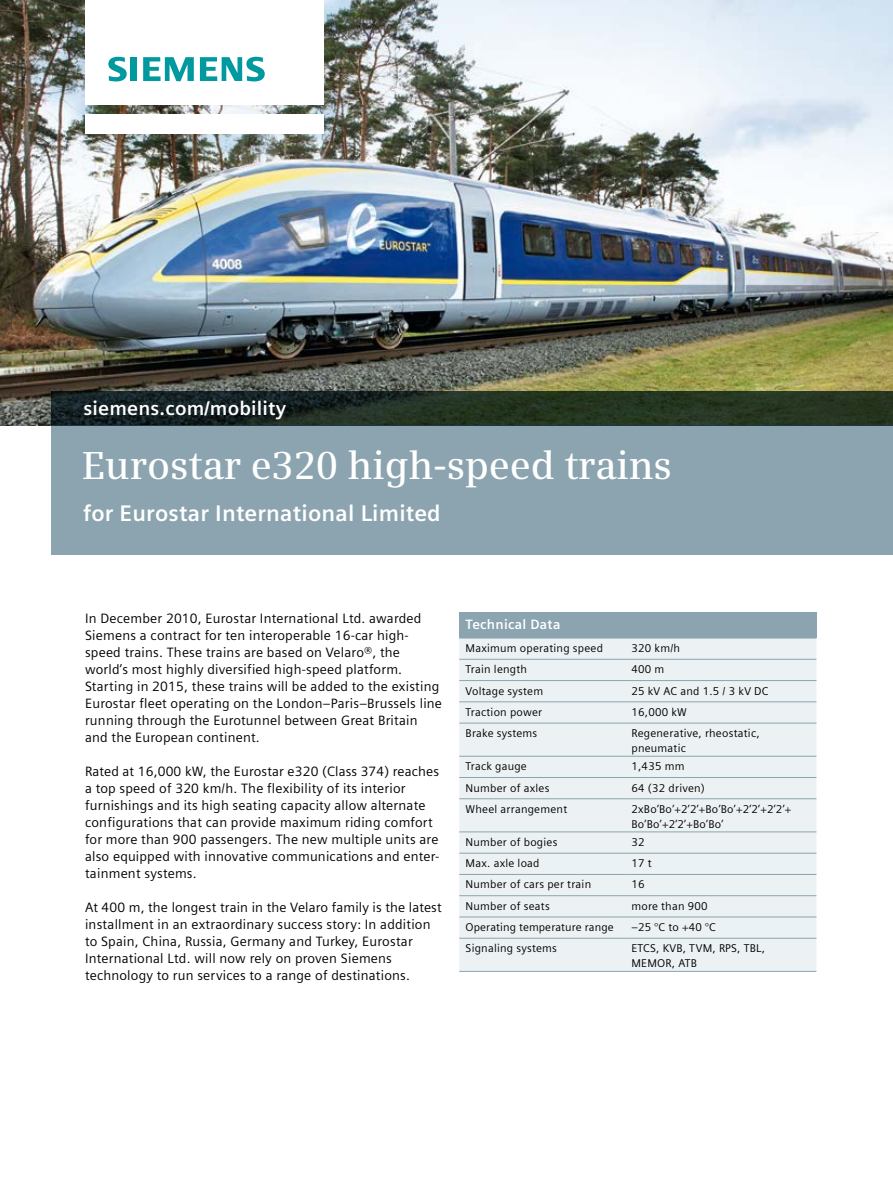
<style>
.page{position:relative;width:893px;height:1191px;background:#fff}
.page>*{position:absolute;margin:0;border:0;box-sizing:border-box;transform-origin:0 0}
.t1{font:600 39px "Siemens Serif";letter-spacing:-.005em;color:#fff}
.t2{font:700 22.5px "Siemens Sans";letter-spacing:.01em;color:#fff}
.t3{font:700 19.5px "Siemens Sans";letter-spacing:.01em;color:#fff}
.t4{font:13.5px/17px "Siemens Sans";letter-spacing:.015em;color:#000}
.t5{font:700 13.5px "Siemens Sans";letter-spacing:.02em;color:#fff}
.t6{font:11.25px/14.9px "Siemens Sans";letter-spacing:.02em;color:#000}
</style>
<div class="page">
<img style="left:0;top:0;width:893px;height:426px">
<div style="left:51px;top:425px;width:842px;height:130px;background:#8ba4af"></div>
<div style="left:85px;top:114px;width:238px;height:19px;background:#fff"></div>
<div style="left:85px;top:0;width:238px;height:105px;background:#fff"></div>
<svg style="left:108px;top:57px;width:19px;height:24px"></svg>
<div style="left:130px;top:57px;width:7px;height:24px;background:#00999f"></div>
<svg style="left:143px;top:57px;width:51px;height:24px"></svg>
<svg style="left:200px;top:57px;width:65px;height:24px"></svg>
<svg style="left:51px;top:392px;width:842px;height:34px;background:#1f2e22"></svg>
<div style="left:459px;top:612px;width:357px;height:26px;background:#8ba4af"></div>
<div style="left:459px;top:638px;width:357px;height:333px;background:#ecf1f3"></div>
<hr style="left:459px;top:659px;width:166px;height:1px;background:#8ba4af">
<hr style="left:625px;top:659px;width:191px;height:1px;background:#8ba4af">
<hr style="left:459px;top:680px;width:166px;height:1px;background:#8ba4af">
<hr style="left:625px;top:680px;width:191px;height:1px;background:#8ba4af">
<hr style="left:459px;top:701px;width:166px;height:1px;background:#8ba4af">
<hr style="left:625px;top:701px;width:191px;height:1px;background:#8ba4af">
<hr style="left:459px;top:722px;width:166px;height:1px;background:#8ba4af">
<hr style="left:625px;top:722px;width:191px;height:1px;background:#8ba4af">
<hr style="left:459px;top:756px;width:166px;height:1px;background:#8ba4af">
<hr style="left:625px;top:756px;width:191px;height:1px;background:#8ba4af">
<hr style="left:459px;top:777px;width:166px;height:1px;background:#8ba4af">
<hr style="left:625px;top:777px;width:191px;height:1px;background:#8ba4af">
<hr style="left:459px;top:798px;width:166px;height:1px;background:#8ba4af">
<hr style="left:625px;top:798px;width:191px;height:1px;background:#8ba4af">
<hr style="left:459px;top:831px;width:166px;height:1px;background:#8ba4af">
<hr style="left:625px;top:831px;width:191px;height:1px;background:#8ba4af">
<hr style="left:459px;top:852px;width:166px;height:1px;background:#8ba4af">
<hr style="left:625px;top:852px;width:191px;height:1px;background:#8ba4af">
<hr style="left:459px;top:874px;width:166px;height:1px;background:#8ba4af">
<hr style="left:625px;top:874px;width:191px;height:1px;background:#8ba4af">
<hr style="left:459px;top:895px;width:166px;height:1px;background:#8ba4af">
<hr style="left:625px;top:895px;width:191px;height:1px;background:#8ba4af">
<hr style="left:459px;top:916px;width:166px;height:1px;background:#8ba4af">
<hr style="left:625px;top:916px;width:191px;height:1px;background:#8ba4af">
<hr style="left:459px;top:938px;width:166px;height:1px;background:#8ba4af">
<hr style="left:625px;top:938px;width:191px;height:1px;background:#8ba4af">
<hr style="left:459px;top:971px;width:166px;height:1px;background:#8ba4af">
<hr style="left:625px;top:971px;width:191px;height:1px;background:#8ba4af">
<h3 class="t3" style="left:83px;top:397px;width:204px">siemens.com/mobility</h3>
<h1 class="t1" style="left:82px;top:442px;width:591px">Eurostar e320 high-speed trains</h1>
<h2 class="t2" style="left:83px;top:501px;width:359px">for Eurostar International Limited</h2>
<p class="t4" style="left:85px;top:610px;width:359px">In December 2010, Eurostar International Ltd. awarded Siemens a contract for ten interoperable 16-car high&shy;speed trains. These trains are based on Velaro®, the world’s most highly diversified high-speed platform.<br>Starting in 2015, these trains will be added to the existing Eurostar fleet operating on the London–Paris–Brussels line running through the Eurotunnel between Great Britain and the European continent.</p>
<p class="t4" style="left:85px;top:763px;width:356px">Rated at 16,000 kW, the Eurostar e320 (Class 374) reaches a top speed of 320 km/h. The flexibility of its interior furnishings and its high seating capacity allow alternate configurations that can provide maximum riding comfort for more than 900 passengers. The new multiple units are also equipped with innovative communications and enter&shy;tainment systems.</p>
<p class="t4" style="left:85px;top:899px;width:358px">At 400 m, the longest train in the Velaro family is the latest installment in an extraordinary success story: In addition to Spain, China, Russia, Germany and Turkey, Eurostar International Ltd. will now rely on proven Siemens technology to run services to a range of destinations.</p>
<p class="t5" style="left:466px;top:617px;width:96px">Technical Data</p>
<p class="t6" style="left:466px;top:641px;width:139px">Maximum operating speed</p>
<p class="t6" style="left:631px;top:641px;width:50px">320 km/h</p>
<p class="t6" style="left:466px;top:662px;width:63px">Train length</p>
<p class="t6" style="left:631px;top:662px;width:34px">400 m</p>
<p class="t6" style="left:466px;top:683px;width:79px">Voltage system</p>
<p class="t6" style="left:631px;top:683px;width:139px">25 kV AC and 1.5 / 3 kV DC</p>
<p class="t6" style="left:466px;top:704px;width:78px">Traction power</p>
<p class="t6" style="left:631px;top:704px;width:57px">16,000 kW</p>
<p class="t6" style="left:466px;top:726px;width:73px">Brake systems</p>
<p class="t6" style="left:631px;top:726px;width:130px">Regenerative, rheostatic, pneumatic</p>
<p class="t6" style="left:466px;top:759px;width:63px">Track gauge</p>
<p class="t6" style="left:631px;top:759px;width:55px">1,435 mm</p>
<p class="t6" style="left:466px;top:780px;width:85px">Number of axles</p>
<p class="t6" style="left:631px;top:780px;width:75px">64 (32 driven)</p>
<p class="t6" style="left:466px;top:801px;width:103px">Wheel arrangement</p>
<p class="t6" style="left:631px;top:801px;width:161px">2xBo’Bo’+2’2’+Bo’Bo’+2’2’+2’2’+<br>Bo’Bo’+2’2’+Bo’Bo’</p>
<p class="t6" style="left:466px;top:834px;width:93px">Number of bogies</p>
<p class="t6" style="left:631px;top:834px;width:15px">32</p>
<p class="t6" style="left:466px;top:856px;width:75px">Max. axle load</p>
<p class="t6" style="left:631px;top:856px;width:22px">17 t</p>
<p class="t6" style="left:466px;top:877px;width:127px">Number of cars per train</p>
<p class="t6" style="left:631px;top:877px;width:15px">16</p>
<p class="t6" style="left:466px;top:898px;width:86px">Number of seats</p>
<p class="t6" style="left:631px;top:898px;width:78px">more than 900</p>
<p class="t6" style="left:466px;top:919px;width:150px">Operating temperature range</p>
<p class="t6" style="left:631px;top:919px;width:86px">–25 °C to +40 °C</p>
<p class="t6" style="left:466px;top:941px;width:93px">Signaling systems</p>
<p class="t6" style="left:631px;top:941px;width:135px">ETCS, KVB, TVM, RPS, TBL,<br>MEMOR, ATB</p>
</div>
